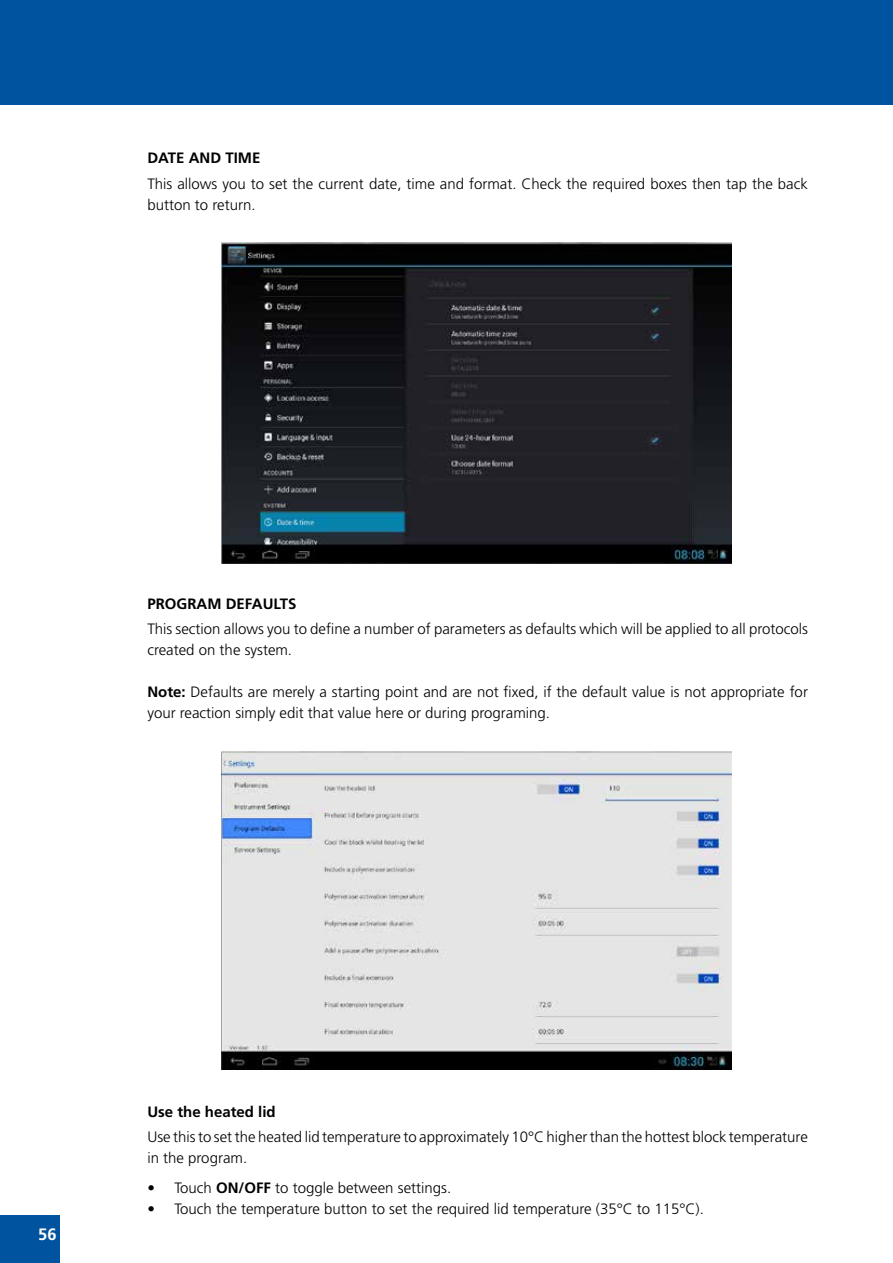
<style>
.page{position:relative;width:893px;height:1263px;background:#fff}
.page>*{position:absolute;margin:0;border:0;box-sizing:border-box;transform-origin:0 0}
.t1{font:700 16.5px "Frutiger";color:#fff}
.t2{font:300 15px/21px "Frutiger";color:#000}
.t3{font:700 15px "Frutiger";color:#000}
.s1{font-weight:700}
</style>
<div class="page">
<div style="left:0;top:0;width:893px;height:105px;background:#00539f"></div>
<img style="left:221px;top:242px;width:510px;height:321px">
<img style="left:221px;top:751px;width:510px;height:318px">
<div style="left:0;top:1216px;width:60px;height:47px;background:#00539f"></div>
<p class="t3" style="left:147px;top:149px;width:114px">DATE AND TIME</p>
<p class="t2" style="left:147px;top:173px;width:662px">This allows you to set the current date, time and format. Check the required boxes then tap the back button to return.</p>
<p class="t3" style="left:147px;top:595px;width:150px">PROGRAM DEFAULTS</p>
<p class="t2" style="left:147px;top:618px;width:662px">This section allows you to define a number of parameters as defaults which will be applied to all protocols created on the system.</p>
<p class="t2" style="left:147px;top:681px;width:662px"><span class="s1">Note:</span> Defaults are merely a starting point and are not fixed, if the default value is not appropriate for your reaction simply edit that value here or during programing.</p>
<p class="t1" style="left:38px;top:1225px;width:20px">56</p>
<p class="t3" style="left:147px;top:1103px;width:130px">Use the heated lid</p>
<p class="t2" style="left:147px;top:1126px;width:662px">Use this to set the heated lid temperature to approximately 10°C higher than the hottest block temperature in the program.</p>
<p class="t2" style="left:147px;top:1177px;width:305px">• Touch <span class="s1">ON/OFF</span> to toggle between settings.</p>
<p class="t2" style="left:147px;top:1198px;width:558px">• Touch the temperature button to set the required lid temperature (35°C to 115°C).</p>
</div>
